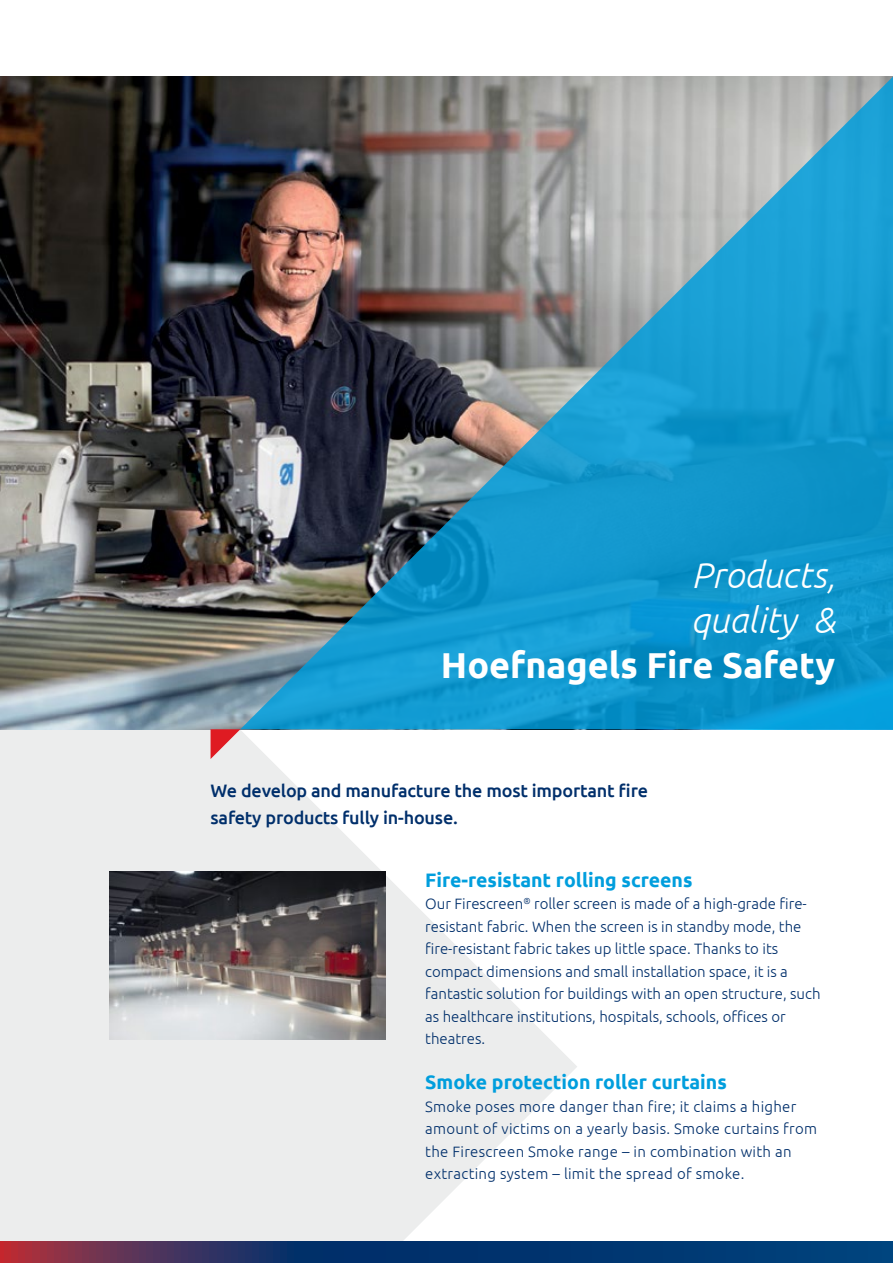
<style>
.page{position:relative;width:893px;height:1263px;background:#fff}
.page>*{position:absolute;margin:0;border:0;box-sizing:border-box;transform-origin:0 0}
.Info_1{font:700 36px "Ubuntu";color:#fff}
.Info_1-2{font:italic 300 36px "Ubuntu";color:#fff}
.Tussenkop_13_15{font:700 19.5px "Ubuntu";color:#009edd}
.Bodytekst_10_15{font:700 19.5px "Ubuntu";color:#009edd}
.Inleiding{font:500 18px/27px "Ubuntu";letter-spacing:-.01em;color:#002f6b}
.Bodytekst_10_15-2{font:300 15px/22.5px "Ubuntu";color:#002f6b}
.Bodytekst_10_15-3{font:300 15px/22.5px "Ubuntu";letter-spacing:.02em;color:#002f6b}
</style>
<div class="page">
<svg style="left:0;top:729px;width:577px;height:513px;fill:#eceded"></svg>
<svg style="left:0;top:1242px;width:893px;height:21px;background:#1d3568"></svg>
<img style="left:0;top:77px;width:240px;height:652px">
<svg style="left:211px;top:729px;width:29px;height:30px"></svg>
<img style="left:240px;top:77px;width:653px;height:652px">
<img style="left:109px;top:872px;width:276px;height:168px">
<p class="Info_1-2" style="left:691px;top:554px;width:145px">Products,</p>
<p class="Info_1-2" style="left:691px;top:599px;width:146px">quality &amp;</p>
<p class="Info_1" style="left:441px;top:643px;width:396px">Hoefnagels Fire Safety</p>
<p class="Inleiding" style="left:211px;top:776px;width:439px">We develop and manufacture the most important fire safety products fully in-house.</p>
<p class="Bodytekst_10_15" style="left:425px;top:868px;width:269px">Fire-resistant rolling screens</p>
<p class="Bodytekst_10_15-2" style="left:425px;top:892px;width:397px">Our Firescreen<sup>®</sup> roller screen is made of a high-grade fire&shy;resistant fabric. When the screen is in standby mode, the fire-resistant fabric takes up little space. Thanks to its compact dimensions and small installation space, it is a fantastic solution for buildings with an open structure, such as healthcare institutions, hospitals, schools, offices or theatres.</p>
<p class="Tussenkop_13_15" style="left:425px;top:1070px;width:303px">Smoke protection roller curtains</p>
<p class="Bodytekst_10_15-3" style="left:425px;top:1095px;width:393px">Smoke poses more danger than fire; it claims a higher amount of victims on a yearly basis. Smoke curtains from the Firescreen Smoke range – in combination with an extracting system – limit the spread of smoke.</p>
</div>
